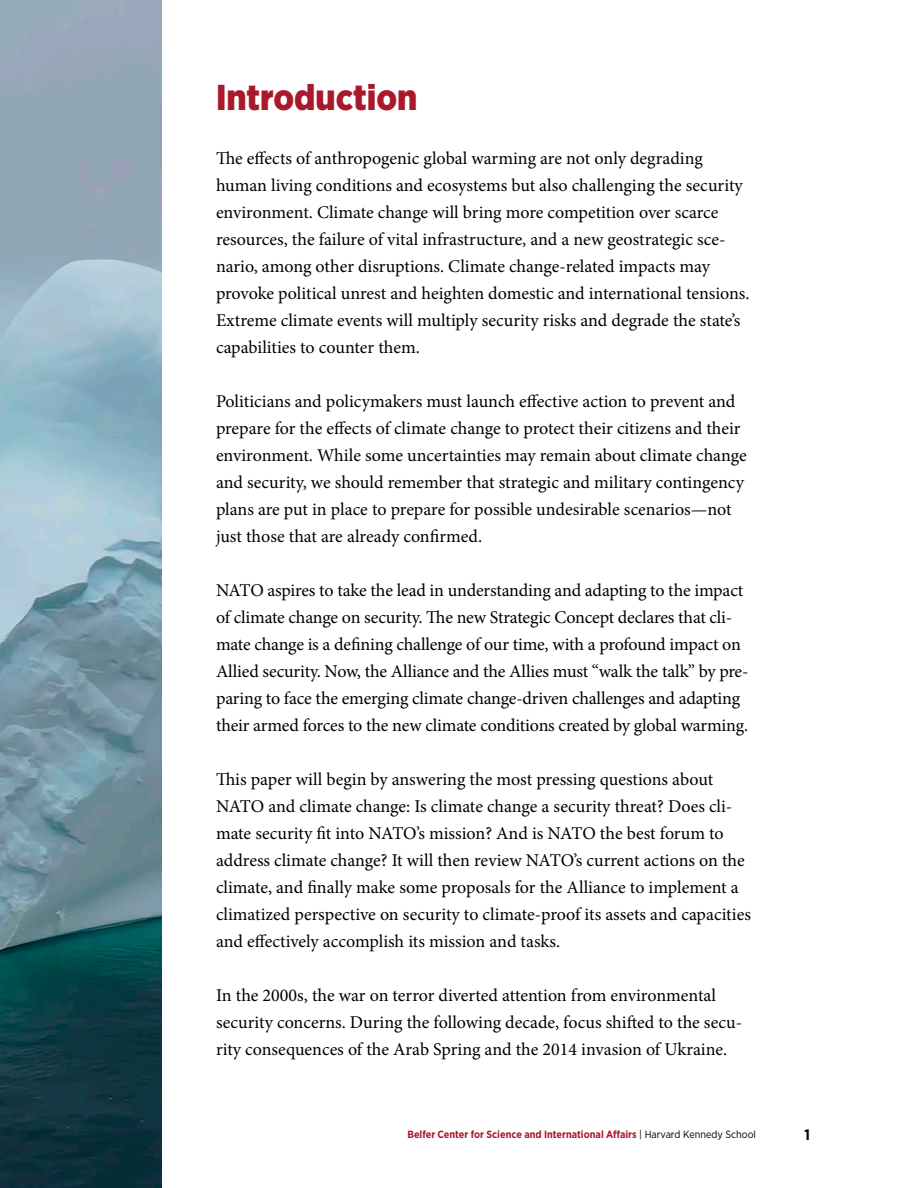
<style>
.page{position:relative;width:918px;height:1188px;background:#fff}
.page>*{position:absolute;margin:0;border:0;box-sizing:border-box;transform-origin:0 0}
.t1{font:900 36px "Gotham Narrow";color:#aa182c}
.t2{font:18px/27px "Minion Pro";letter-spacing:-.005em;color:#000001}
.t3{font:700 15px "Gotham Narrow";color:#000001}
.t4{font:700 10.5px "Gotham Narrow";color:#aa182c}
.s1{font-weight:400;color:#000001}
</style>
<div class="page">
<img style="left:0;top:0;width:162px;height:1188px">
<h1 class="t1" style="left:216px;top:73px;width:203px">Introduction</h1>
<p class="t2" style="left:216px;top:145px;width:535px">The effects of anthropogenic global warming are not only degrading human living conditions and ecosystems but also challenging the security environment. Climate change will bring more competition over scarce resources, the failure of vital infrastructure, and a new geostrategic sce&shy;nario, among other disruptions. Climate change-related impacts may provoke political unrest and heighten domestic and international tensions.<br>Extreme climate events will multiply security risks and degrade the state’s capabilities to counter them.</p>
<p class="t2" style="left:216px;top:388px;width:532px">Politicians and policymakers must launch effective action to prevent and prepare for the effects of climate change to protect their citizens and their environment. While some uncertainties may remain about climate change and security, we should remember that strategic and military contingency plans are put in place to prepare for possible undesirable scenarios—not just those that are already confirmed.</p>
<p class="t2" style="left:216px;top:577px;width:534px">NATO aspires to take the lead in understanding and adapting to the impact of climate change on security. The new Strategic Concept declares that cli&shy;mate change is a defining challenge of our time, with a profound impact on Allied security. Now, the Alliance and the Allies must “walk the talk” by pre&shy;paring to face the emerging climate change-driven challenges and adapting their armed forces to the new climate conditions created by global warming.</p>
<p class="t2" style="left:216px;top:766px;width:536px">This paper will begin by answering the most pressing questions about NATO and climate change: Is climate change a security threat? Does cli&shy;mate security fit into NATO’s mission? And is NATO the best forum to address climate change? It will then review NATO’s current actions on the climate, and finally make some proposals for the Alliance to implement a climatized perspective on security to climate-proof its assets and capacities and effectively accomplish its mission and tasks.</p>
<p class="t2" style="left:216px;top:982px;width:528px">In the 2000s, the war on terror diverted attention from environmental security concerns. During the following decade, focus shifted to the secu&shy;rity consequences of the Arab Spring and the 2014 invasion of Ukraine.</p>
<p class="t4" style="left:407px;top:1128px;width:350px">Belfer Center for Science and International Affairs <span class="s1">| Harvard Kennedy School</span></p>
<p class="t3" style="left:804px;top:1125px;width:7px">1</p>
</div>
